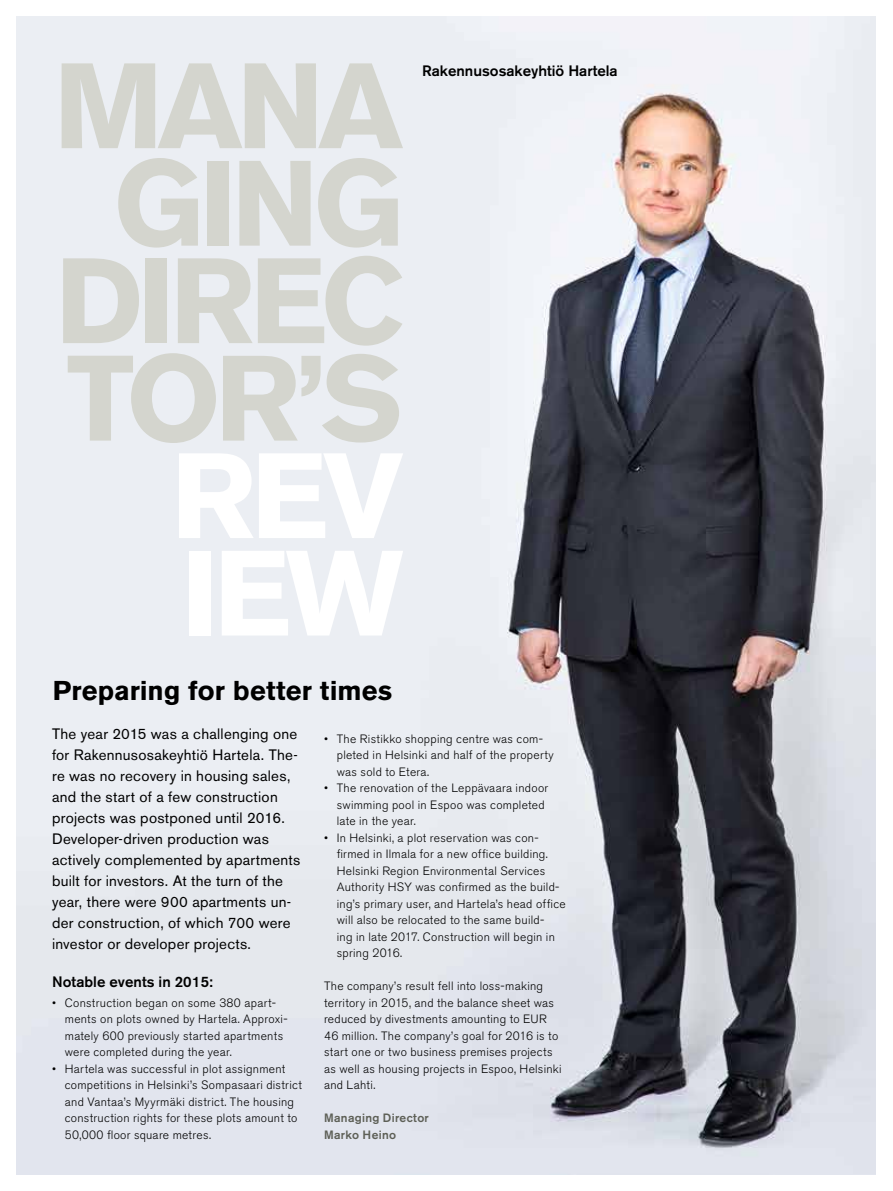
<style>
.page{position:relative;width:893px;height:1191px;background:#fff}
.page>*{position:absolute;margin:0;border:0;box-sizing:border-box;transform-origin:0 0}
.t1{font:700 120px/97.5px "Akzidenz Grotesk BE";letter-spacing:-.045em;color:#d4d5ce;text-align:center}
.t2{font:700 27px "Akzidenz Grotesk BE";letter-spacing:.005em;color:#000}
.t3{font:15px/21px "Akzidenz Grotesk BE";letter-spacing:.02em;color:#000}
.t4{font:500 15px "Akzidenz Grotesk BE";color:#000}
.t5{font:300 12px/16.5px "Akzidenz Grotesk BE";letter-spacing:.025em;color:#000}
.t6{font:500 12px/16.5px "Akzidenz Grotesk BE";letter-spacing:.025em;color:#5d5f56}
</style>
<div class="page">
<img style="left:16px;top:17px;width:860px;height:1157px">
<h1 class="t1" style="left:53px;top:59px;width:351px">MANA<br>GING<br>DIREC<br>TOR’S</h1>
<p class="t4" style="left:422px;top:62px;width:197px">Rakennusosakeyhtiö Hartela</p>
<h2 class="t2" style="left:53px;top:674px;width:341px">Preparing for better times</h2>
<p class="t5" style="left:337px;top:730px;width:219px;text-indent:-13px">• The Ristikko shopping centre was com&shy;pleted in Helsinki and half of the property was sold to Etera.</p>
<p class="t5" style="left:337px;top:780px;width:213px;text-indent:-13px">• The renovation of the Leppävaara indoor swimming pool in Espoo was completed late in the year.</p>
<p class="t5" style="left:337px;top:829px;width:230px;text-indent:-13px">• In Helsinki, a plot reservation was con&shy;firmed in Ilmala for a new office building.<br>Helsinki Region Environmental Services Authority HSY was confirmed as the build&shy;ing’s primary user, and Hartela’s head office will also be relocated to the same build-<br>ing in late 2017. Construction will begin in spring 2016.</p>
<p class="t5" style="left:324px;top:978px;width:239px">The company’s result fell into loss-making territory in 2015, and the balance sheet was reduced by divestments amounting to EUR 46 million. The company’s goal for 2016 is to start one or two business premises projects as well as housing projects in Espoo, Helsinki and Lahti.</p>
<p class="t6" style="left:324px;top:1109px;width:106px">Managing Director<br>Marko Heino</p>
<p class="t3" style="left:52px;top:723px;width:250px">The year 2015 was a challenging one for Rakennusosakeyhtiö Hartela. The&shy;re was no recovery in housing sales, and the start of a few construction projects was postponed until 2016.<br>Developer-driven production was actively complemented by apartments built for investors. At the turn of the year, there were 900 apartments un&shy;der construction, of which 700 were investor or developer projects.</p>
<p class="t4" style="left:52px;top:972px;width:162px">Notable events in 2015:</p>
<p class="t5" style="left:65px;top:994px;width:224px;text-indent:-13px">• Construction began on some 380 apart&shy;ments on plots owned by Hartela. Approxi&shy;mately 600 previously started apartments were completed during the year.</p>
<p class="t5" style="left:65px;top:1060px;width:239px;text-indent:-13px">• Hartela was successful in plot assignment competitions in Helsinki’s Sompasaari district and Vantaa’s Myyrmäki district. The housing construction rights for these plots amount to 50,000 floor square metres.</p>
</div>
